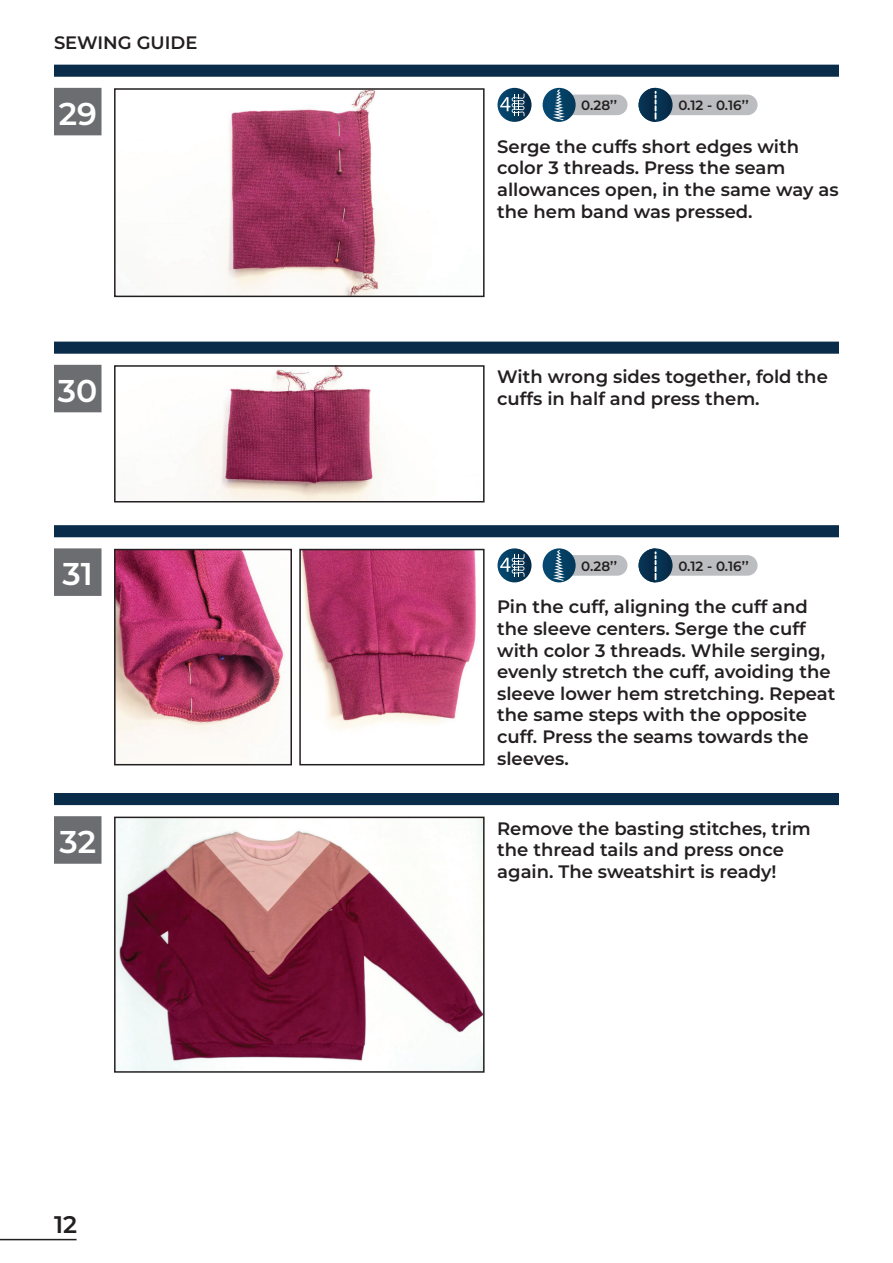
<style>
.page{position:relative;width:893px;height:1263px;background:#fff}
.page>*{position:absolute;margin:0;border:0;box-sizing:border-box;transform-origin:0 0}
.t1{font:600 31.5px "Montserrat";color:#fff}
.t2{font:600 24px "Montserrat";color:#231f20}
.t3{font:600 18px/21.6px "Montserrat";color:#231f20}
.t4{font:600 13.5px "Montserrat";color:#231f20}
</style>
<div class="page">
<hr style="left:0;top:1239px;width:77px;height:1px;background:#231f20">
<div style="left:54px;top:65px;width:785px;height:12px;background:#092c4a;border:2px solid #092c4a"></div>
<div style="left:54px;top:88px;width:48px;height:47px;background:#6c6d70"></div>
<img style="left:221px;top:91px;width:161px;height:203px">
<div style="left:114px;top:88px;width:371px;height:209px;border:2px solid #231f20"></div>
<svg style="left:639px;top:88px;width:118px;height:34px"></svg>
<svg style="left:543px;top:88px;width:84px;height:34px"></svg>
<svg style="left:497px;top:88px;width:34px;height:34px"></svg>
<svg style="left:500px;top:94px;width:24px;height:22px"></svg>
<div style="left:54px;top:525px;width:785px;height:12px;background:#092c4a;border:2px solid #092c4a"></div>
<div style="left:54px;top:548px;width:48px;height:48px;background:#6c6d70;border:2px solid #6c6d70"></div>
<img style="left:302px;top:552px;width:174px;height:177px">
<div style="left:299px;top:549px;width:186px;height:216px;border:2px solid #231f20"></div>
<svg style="left:639px;top:548px;width:118px;height:34px"></svg>
<svg style="left:543px;top:548px;width:84px;height:34px"></svg>
<svg style="left:497px;top:548px;width:34px;height:34px"></svg>
<svg style="left:500px;top:554px;width:24px;height:23px"></svg>
<div style="left:54px;top:342px;width:785px;height:12px;background:#092c4a;border:2px solid #092c4a"></div>
<div style="left:54px;top:365px;width:48px;height:47px;background:#6c6d70"></div>
<img style="left:196px;top:368px;width:186px;height:131px">
<div style="left:114px;top:365px;width:371px;height:137px;border:2px solid #231f20"></div>
<div style="left:54px;top:793px;width:785px;height:12px;background:#092c4a"></div>
<div style="left:54px;top:816px;width:48px;height:48px;background:#6c6d70;border:2px solid #6c6d70"></div>
<img style="left:117px;top:820px;width:365px;height:250px">
<div style="left:114px;top:817px;width:371px;height:256px;border:2px solid #231f20"></div>
<img style="left:117px;top:552px;width:167px;height:207px">
<div style="left:114px;top:549px;width:178px;height:216px;border:2px solid #231f20"></div>
<p class="t3" style="left:54px;top:31px;width:145px">SEWING GUIDE</p>
<h1 class="t1" style="left:59px;top:91px;width:40px">29</h1>
<p class="t4" style="left:581px;top:96px;width:38px">0.28’’</p>
<p class="t4" style="left:678px;top:96px;width:72px">0.12 - 0.16’’</p>
<p class="t3" style="left:497px;top:135px;width:343px">Serge the cuffs short edges with color 3 threads. Press the seam allowances open, in the same way as the hem band was pressed.</p>
<p class="t3" style="left:497px;top:365px;width:332px">With wrong sides together, fold the</p>
<h1 class="t1" style="left:58px;top:368px;width:41px">30</h1>
<p class="t3" style="left:497px;top:387px;width:264px">cuffs in half and press them.</p>
<h1 class="t1" style="left:63px;top:552px;width:32px">31</h1>
<p class="t4" style="left:581px;top:556px;width:38px">0.28’’</p>
<p class="t4" style="left:678px;top:556px;width:72px">0.12 - 0.16’’</p>
<h1 class="t1" style="left:59px;top:820px;width:38px">32</h1>
<h2 class="t2" style="left:54px;top:1207px;width:25px">12</h2>
<p class="t3" style="left:497px;top:595px;width:340px">Pin the cuff, aligning the cuff and the sleeve centers. Serge the cuff with color 3 threads. While serging, evenly stretch the cuff, avoiding the sleeve lower hem stretching. Repeat the same steps with the opposite cuff. Press the seams towards the sleeves.</p>
<p class="t3" style="left:497px;top:816px;width:315px">Remove the basting stitches, trim the thread tails and press once again. The sweatshirt is ready!</p>
</div>
